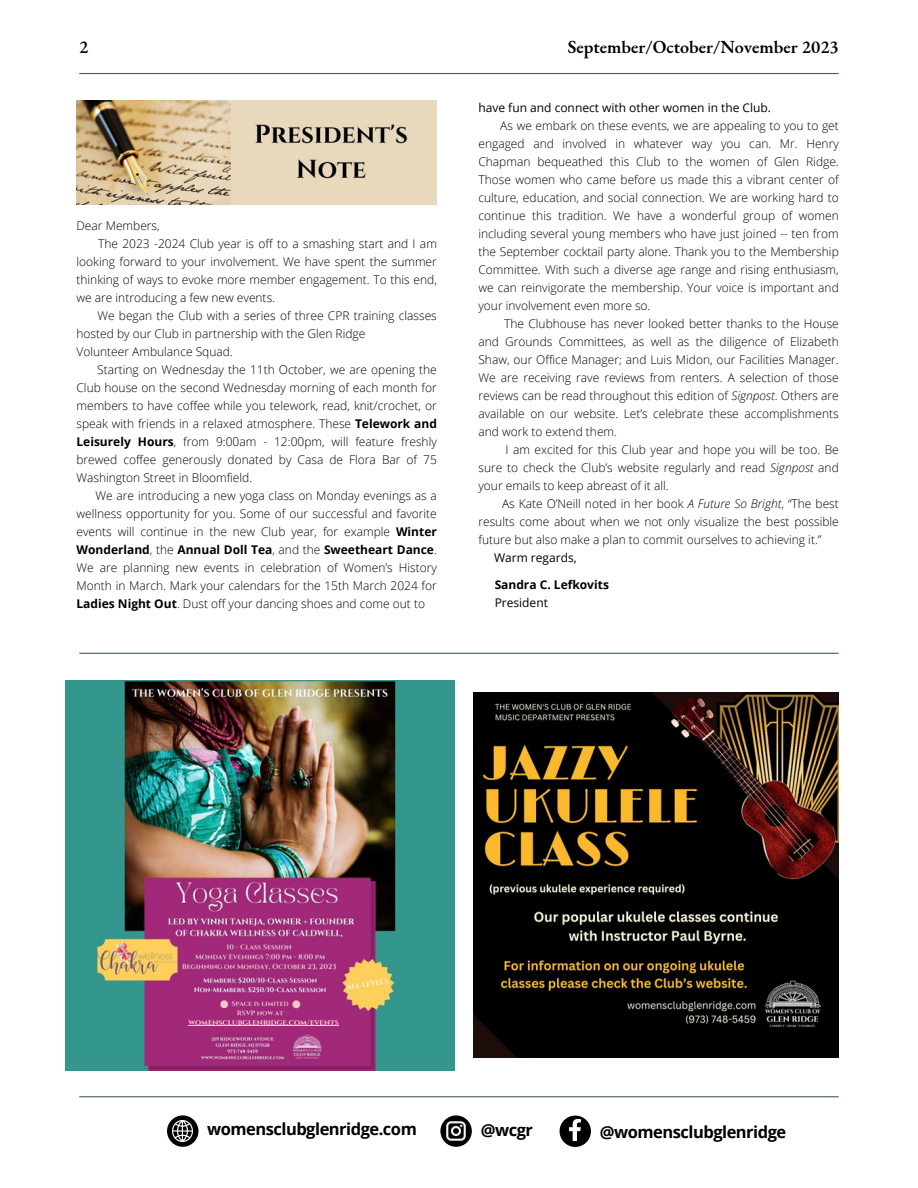
<style>
.page{position:relative;width:918px;height:1188px;background:#fff}
.page>*{position:absolute;margin:0;border:0;box-sizing:border-box;transform-origin:0 0}
.t1{font:600 18px "EB Garamond";color:#000}
.t2{font:700 16.5px "Open Sans";letter-spacing:-.03em;color:#000}
.t3{font:300 12px/18px "Open Sans";color:#000;text-align:justify}
.t4{font:12px "Open Sans";color:#000}
.t5{font:700 12px "Open Sans";color:#000}
.t6{font:700 7.8px "Cinzel";color:#f4cad0}
.s1{font-weight:700}
.s2{font-style:italic}
</style>
<div class="page">
<hr style="left:80px;top:653px;width:758px;height:1px;background:#466049">
<hr style="left:80px;top:1096px;width:758px;height:1px;background:#466049">
<svg style="left:167px;top:1115px;width:31px;height:32px"></svg>
<img style="left:173px;top:1121px;width:20px;height:20px">
<svg style="left:440px;top:1115px;width:32px;height:32px"></svg>
<div style="left:560px;top:1116px;width:31px;height:31px;background:#000;border-radius:50%"></div>
<img style="left:570px;top:1120px;width:11px;height:20px">
<img style="left:445px;top:1121px;width:22px;height:20px">
<hr style="left:80px;top:73px;width:758px;height:1px;background:#466049">
<img style="left:77px;top:101px;width:360px;height:103px">
<img style="left:473px;top:692px;width:366px;height:366px">
<img style="left:66px;top:681px;width:389px;height:389px">
<div style="left:152px;top:1017px;width:209px;height:12px;background:#a2297a"></div>
<p class="t1" style="left:79px;top:35px;width:11px">2</p>
<p class="t1" style="left:568px;top:35px;width:273px">September/October/November 2023</p>
<p class="t3" style="left:77px;top:216px;width:85px">Dear Members,</p>
<p class="t3" style="left:77px;top:234px;width:362px;text-indent:22px">The 2023 -2024 Club year is off to a smashing start and I am looking forward to your involvement. We have spent the summer thinking of ways to evoke more member engagement. To this end, we are introducing a few new events.</p>
<p class="t3" style="left:77px;top:306px;width:362px;text-indent:21px">We began the Club with a series of three CPR training classes hosted by our Club in partnership with the Glen Ridge</p>
<p class="t3" style="left:77px;top:342px;width:158px">Volunteer Ambulance Squad.</p>
<p class="t3" style="left:77px;top:360px;width:362px;text-indent:21px">Starting on Wednesday the 11th October, we are opening the Club house on the second Wednesday morning of each month for members to have coffee while you telework, read, knit/crochet, or speak with friends in a relaxed atmosphere. These <span class="s1">Telework and Leisurely Hours</span>, from 9:00am - 12:00pm, will feature freshly brewed coffee generously donated by Casa de Flora Bar of 75<br>Washington Street in Bloomfield.</p>
<p class="t3" style="left:77px;top:486px;width:362px;text-indent:19px">We are introducing a new yoga class on Monday evenings as a wellness opportunity for you. Some of our successful and favorite events will continue in the new Club year, for example <span class="s1">Winter Wonderland</span>, the <span class="s1">Annual Doll Tea</span>, and the <span class="s1">Sweetheart Dance</span>.<br>We are planning new events in celebration of Women’s History Month in March. Mark your calendars for the 15th March 2024 for <span class="s1">Ladies Night Out</span>. Dust off your dancing shoes and come out to</p>
<p class="t4" style="left:478px;top:99px;width:294px">have fun and connect with other women in the Club.</p>
<p class="t3" style="left:478px;top:117px;width:362px;text-indent:22px">As we embark on these events, we are appealing to you to get engaged and involved in whatever way you can. Mr. Henry Chapman bequeathed this Club to the women of Glen Ridge.<br>Those women who came before us made this a vibrant center of culture, education, and social connection. We are working hard to continue this tradition. We have a wonderful group of women including several young members who have just joined -- ten from the September cocktail party alone. Thank you to the Membership Committee. With such a diverse age range and rising enthusiasm, we can reinvigorate the membership. Your voice is important and your involvement even more so.</p>
<p class="t3" style="left:478px;top:315px;width:362px;text-indent:26px">The Clubhouse has never looked better thanks to the House and Grounds Committees, as well as the diligence of Elizabeth Shaw, our Office Manager; and Luis Midon, our Facilities Manager.<br>We are receiving rave reviews from renters. A selection of those reviews can be read throughout this edition of <span class="s2">Signpost</span>. Others are available on our website. Let’s celebrate these accomplishments and work to extend them.</p>
<p class="t3" style="left:478px;top:441px;width:362px;text-indent:27px">I am excited for this Club year and hope you will be too. Be sure to check the Club’s website regularly and read <span class="s2">Signpost</span> and your emails to keep abreast of it all.</p>
<p class="t3" style="left:478px;top:495px;width:362px;text-indent:24px">As Kate O’Neill noted in her book <span class="s2">A Future So Bright</span>, “The best results come about when we not only visualize the best possible future but also make a plan to commit ourselves to achieving it.”</p>
<p class="t4" style="left:494px;top:549px;width:84px">Warm regards,</p>
<p class="t5" style="left:495px;top:576px;width:116px">Sandra C. Lefkovits</p>
<p class="t4" style="left:495px;top:594px;width:55px">President</p>
<p class="t6" style="left:188px;top:1017px;width:152px">WOMENSCLUBGLENRIDGE.COM/EVENTS</p>
<p class="t2" style="left:207px;top:1118px;width:211px">womensclubglenridge.com</p>
<p class="t2" style="left:481px;top:1118px;width:54px">@wcgr</p>
<p class="t2" style="left:600px;top:1120px;width:188px">@womensclubglenridge</p>
</div>
